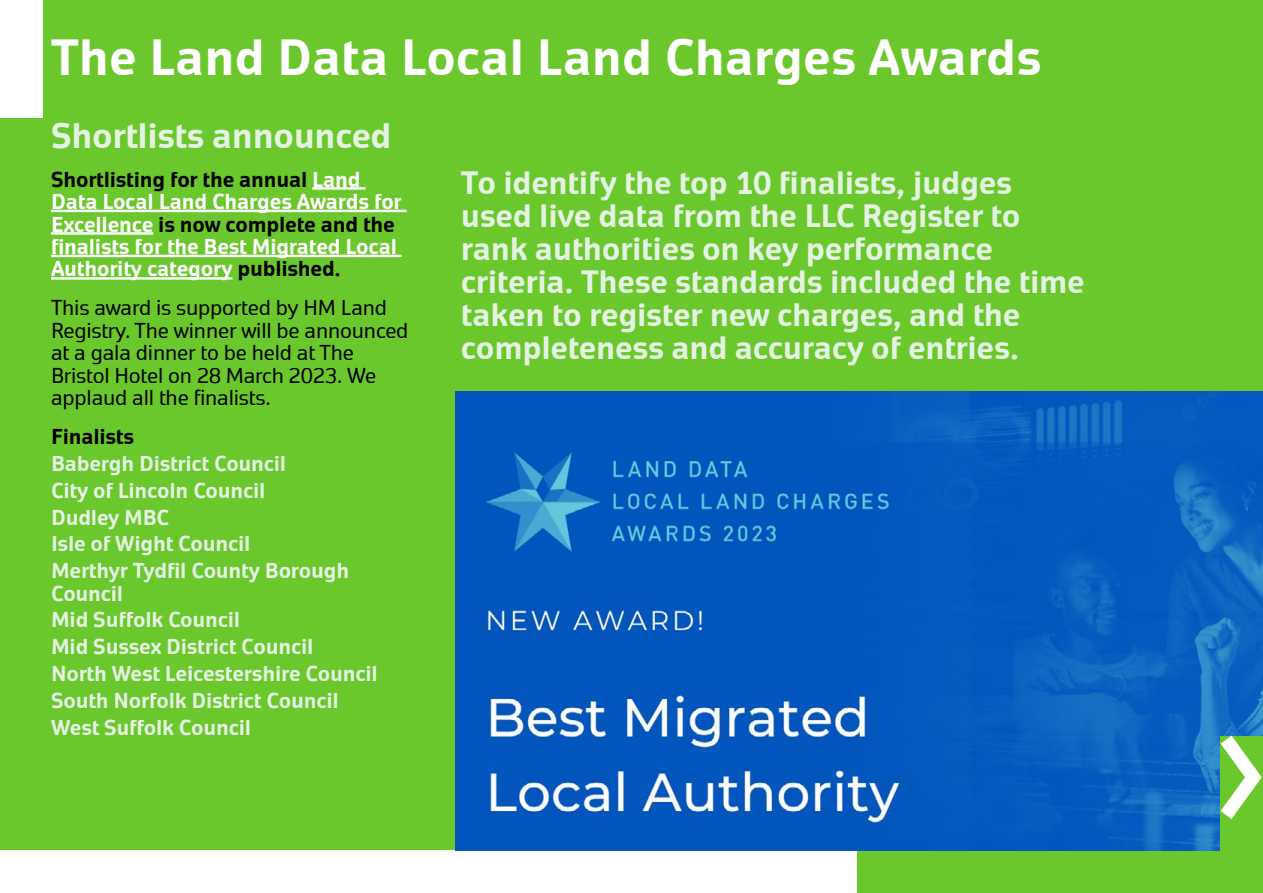
<style>
.page{position:relative;width:1263px;height:893px;background:#6ac72c}
.page>*{position:absolute;margin:0;border:0;box-sizing:border-box;transform-origin:0 0}
.t1{font:700 49.5px "Geo";color:#fff}
.t2{font:700 34.5px "Geo";letter-spacing:-.01em;color:#e4f2e2}
.t3{font:700 31.5px/33px "Geo";letter-spacing:-.01em;color:#e4f2e2}
.t4{font:700 21px/26.7px "Geo";letter-spacing:-.01em;color:#e4f2e2}
.t5{font:700 21px/22.5px "Geo";letter-spacing:-.01em;color:#fff}
.t6{font:21px/22.5px "Geo";letter-spacing:-.01em;color:#000}
.t7{font:700 21px "Geo";letter-spacing:-.01em;color:#000}
.s1{color:#000}
</style>
<div class="page">
<div style="left:0;top:0;width:43px;height:117px;background:#fff"></div>
<hr style="left:312px;top:187px;width:54px;height:3px;background:#fff">
<hr style="left:51px;top:210px;width:356px;height:2px;background:#fff">
<hr style="left:51px;top:232px;width:102px;height:3px;background:#fff">
<hr style="left:51px;top:255px;width:351px;height:2px;background:#fff">
<hr style="left:51px;top:277px;width:181px;height:3px;background:#fff">
<div style="left:0;top:850px;width:856px;height:43px;background:#fff"></div>
<img style="left:455px;top:391px;width:808px;height:459px">
<div style="left:1220px;top:736px;width:43px;height:114px;background:#6ac72c"></div>
<svg style="left:1207px;top:721px;width:56px;height:113px"></svg>
<h1 class="t1" style="left:51px;top:30px;width:992px">The Land Data Local Land Charges Awards</h1>
<h2 class="t2" style="left:51px;top:116px;width:342px">Shortlists announced</h2>
<p class="t5" style="left:51px;top:168px;width:352px"><span class="s1">Shortlisting for the annual</span> Land Data Local Land Charges Awards for Excellence <span class="s1">is now complete and the </span>finalists for the Best Migrated Local Authority category <span class="s1">published.</span></p>
<p class="t6" style="left:51px;top:297px;width:359px">This award is supported by HM Land<br>Registry. The winner will be announced at a gala dinner to be held at The<br>Bristol Hotel on 28 March 2023. We applaud all the finalists.</p>
<p class="t7" style="left:51px;top:425px;width:85px">Finalists</p>
<p class="t4" style="left:51px;top:450px;width:300px">Babergh District Council<br>City of Lincoln Council<br>Dudley MBC<br>Isle of Wight Council<br>Merthyr Tydfil County Borough</p>
<p class="t4" style="left:51px;top:580px;width:328px">Council<br>Mid Suffolk Council<br>Mid Sussex District Council<br>North West Leicestershire Council<br>South Norfolk District Council<br>West Suffolk Council</p>
<p class="t3" style="left:461px;top:167px;width:625px">To identify the top 10 finalists, judges used live data from the LLC Register to rank authorities on key performance criteria. These standards included the time taken to register new charges, and the completeness and accuracy of entries.</p>
</div>
